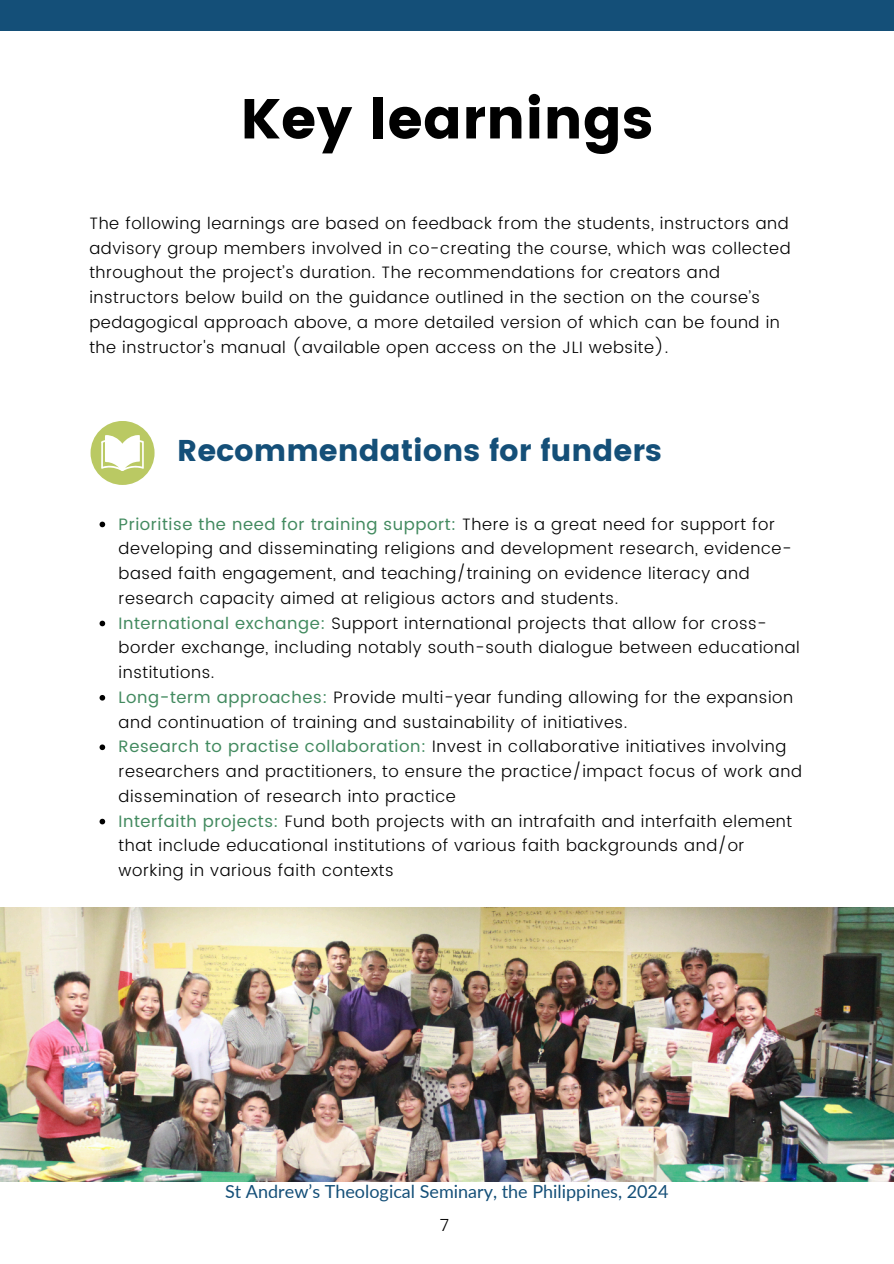
<style>
.page{position:relative;width:894px;height:1264px;background:#fff}
.page>*{position:absolute;margin:0;border:0;box-sizing:border-box;transform-origin:0 0}
.t1{font:56.25px "Poppins";color:#000}
.t2{font:30px "Poppins";color:#144f78}
.t3{font:18px "Lato";color:#144f78}
.t4{font:300 16.5px/24.8px "Poppins";letter-spacing:.035em;color:#000}
.s1{font-weight:400;color:#428a5f}
</style>
<div class="page">
<div style="left:0;top:0;width:893px;height:31px;background:#144f78"></div>
<div style="left:90px;top:421px;width:64px;height:64px;background:#bac963;border-radius:50%"></div>
<svg style="left:101px;top:435px;width:43px;height:36px"></svg>
<img style="left:0;top:907px;width:893px;height:274px">
<svg style="left:99px;top:521px;width:6px;height:6px"></svg>
<svg style="left:99px;top:620px;width:6px;height:6px"></svg>
<svg style="left:99px;top:695px;width:6px;height:5px"></svg>
<svg style="left:99px;top:744px;width:6px;height:6px"></svg>
<svg style="left:99px;top:818px;width:6px;height:6px"></svg>
<p class="t1" style="left:240px;top:86px;width:414px">Key learnings</p>
<p class="t4" style="left:89px;top:211px;width:702px">The following learnings are based on feedback from the students, instructors and advisory group members involved in co-creating the course, which was collected throughout the project’s duration. The recommendations for creators and instructors below build on the guidance outlined in the section on the course’s pedagogical approach above, a more detailed version of which can be found in the instructor's manual (available open access on the JLI website).</p>
<p class="t2" style="left:177px;top:433px;width:486px">Recommendations for funders</p>
<p class="t4" style="left:119px;top:511px;width:674px"><span class="s1">Prioritise the need for training support:</span> There is a great need for support for developing and disseminating religions and development research, evidence&shy;based faith engagement, and teaching/training on evidence literacy and research capacity aimed at religious actors and students.</p>
<p class="t4" style="left:119px;top:610px;width:682px"><span class="s1">International exchange:</span> Support international projects that allow for cross&shy;border exchange, including notably south-south dialogue between educational institutions.</p>
<p class="t4" style="left:119px;top:684px;width:676px"><span class="s1">Long-term approaches:</span> Provide multi-year funding allowing for the expansion and continuation of training and sustainability of initiatives.</p>
<p class="t4" style="left:119px;top:734px;width:684px"><span class="s1">Research to practise collaboration:</span> Invest in collaborative initiatives involving researchers and practitioners, to ensure the practice/impact focus of work and dissemination of research into practice</p>
<p class="t4" style="left:119px;top:808px;width:675px"><span class="s1">Interfaith projects:</span> Fund both projects with an intrafaith and interfaith element that include educational institutions of various faith backgrounds and/or working in various faith contexts</p>
<p class="t3" style="left:225px;top:1179px;width:445px">St Andrew’s Theological Seminary, the Philippines, 2024</p>
<h2 class="t4" style="left:439px;top:1212px;width:11px">7</h2>
</div>
